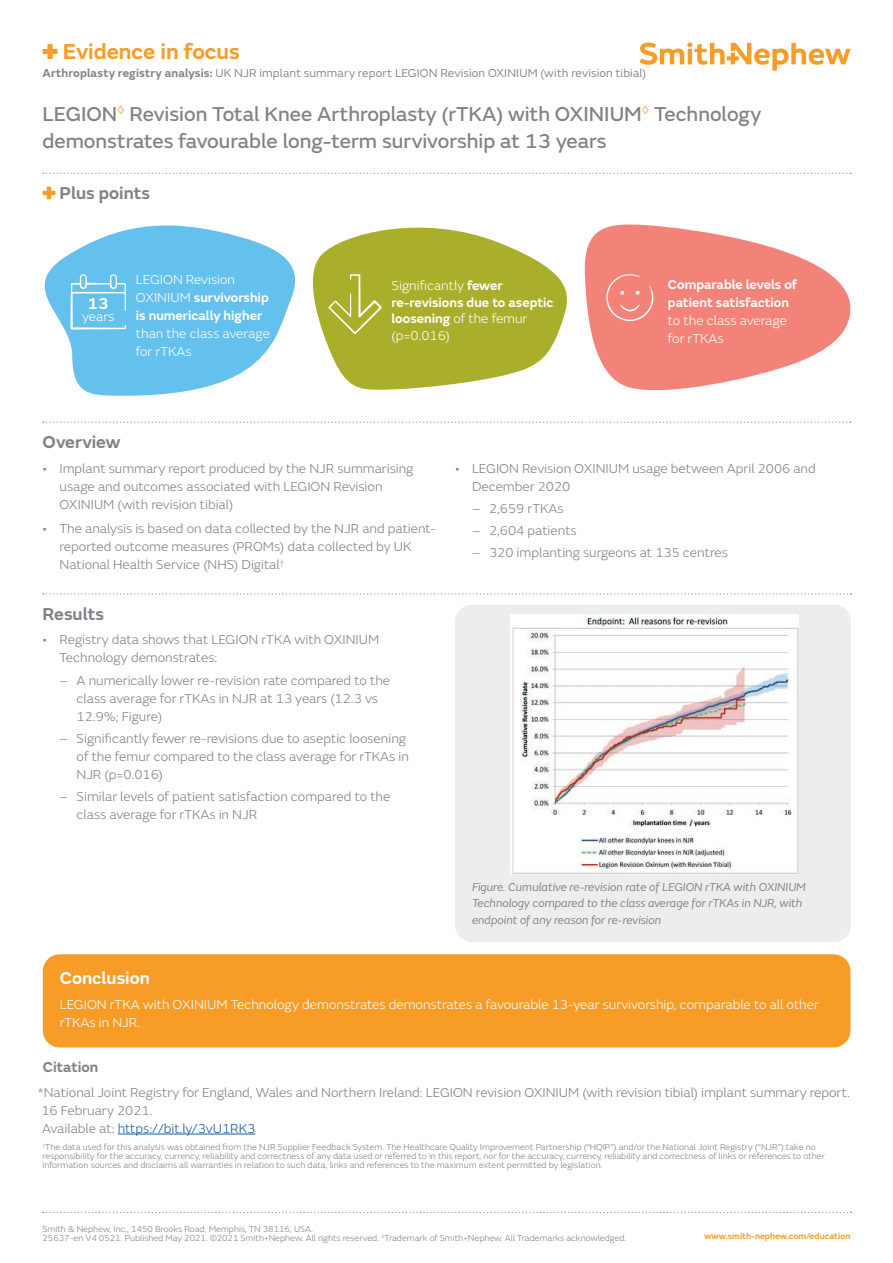
<style>
.page{position:relative;width:893px;height:1263px;background:#fff}
.page>*{position:absolute;margin:0;border:0;box-sizing:border-box;transform-origin:0 0}
.t1{font:600 22.5px "SN Emeric";color:#f89c28}
.t2{font:21px/27px "SN Emeric Core";color:#7f8287}
.t3{font:600 18px "SN Emeric";color:#7f8287}
.t4{font:600 18px "SN Emeric";color:#fff}
.t5{font:600 16.5px "SN Emeric";color:#fff}
.t6{font:600 15px "SN Emeric";color:#7f8287}
.t7{font:300 13.5px/18px "SN Emeric";color:#7f8287}
.t8{font:300 13.5px/18px "SN Emeric";color:#fff}
.t9{font:600 13.5px/18px "SN Emeric";color:#fff}
.t10{font:italic 12px/16.5px "SN Emeric";color:#7f8287}
.t11{font:12px "SN Emeric";letter-spacing:.01em;color:#7f8287}
.t12{font:300 9px/9px "SN Emeric";color:#7f8287}
.t13{font:600 9px "SN Emeric";color:#f89c28}
.s1{font-weight:600}
.s2{font-weight:300}
.s3{color:#175d9e}
</style>
<div class="page">
<svg style="left:43px;top:1212px;width:808px;height:1px"></svg>
<svg style="left:640px;top:43px;width:210px;height:28px"></svg>
<svg style="left:43px;top:173px;width:808px;height:1px"></svg>
<div style="left:43px;top:49px;width:15px;height:5px;background:#f89c28"></div>
<div style="left:47px;top:44px;width:6px;height:15px;background:#f89c28"></div>
<hr style="left:43px;top:191px;width:12px;height:4px;background:#f89c28">
<hr style="left:47px;top:187px;width:4px;height:12px;background:#f89c28">
<svg style="left:584px;top:224px;width:267px;height:167px;fill:#f38278"></svg>
<svg style="left:312px;top:227px;width:255px;height:163px;fill:#a9af2b"></svg>
<svg style="left:44px;top:225px;width:252px;height:171px;fill:#64c0ec"></svg>
<svg style="left:43px;top:422px;width:808px;height:1px"></svg>
<svg style="left:43px;top:593px;width:808px;height:1px"></svg>
<div style="left:43px;top:954px;width:807px;height:93px;background:#f89c28;border-radius:17px"></div>
<svg style="left:328px;top:274px;width:54px;height:60px;background:#b2b741"></svg>
<svg style="left:70px;top:274px;width:56px;height:56px;background:#7ac9ee"></svg>
<div style="left:455px;top:605px;width:396px;height:337px;background:#eceeee;border-radius:17px"></div>
<svg style="left:606px;top:273px;width:48px;height:48px;background:#f48e85"></svg>
<hr style="left:118px;top:1134px;width:137px;height:1px;background:#175d9e">
<img style="left:511px;top:615px;width:288px;height:259px">
<h1 class="t1" style="left:63px;top:37px;width:179px">Evidence in focus</h1>
<p class="t11" style="left:43px;top:66px;width:605px"><span class="s1">Arthroplasty registry analysis:</span> UK NJR implant summary report LEGION Revision OXINIUM (with revision tibial)</p>
<h2 class="t2" style="left:43px;top:100px;width:720px">LEGION<sup>◊</sup> Revision Total Knee Arthroplasty (rTKA) with OXINIUM<sup>◊</sup> Technology demonstrates favourable long-term survivorship at 13 years</h2>
<h3 class="t3" style="left:60px;top:182px;width:92px">Plus points</h3>
<p class="t5" style="left:87px;top:293px;width:23px">13</p>
<p class="t8" style="left:82px;top:307px;width:34px">years</p>
<p class="t9" style="left:136px;top:270px;width:134px"><span class="s2">LEGION Revision<br>OXINIUM</span> survivorship is numerically higher</p>
<p class="t8" style="left:136px;top:324px;width:136px">than the class average for rTKAs</p>
<p class="t9" style="left:392px;top:277px;width:164px;line-height:16.5px"><span class="s2">Significantly</span> fewer re-revisions due to aseptic loosening <span class="s2">of the femur (p=0.016)</span></p>
<p class="t9" style="left:668px;top:276px;width:131px">Comparable levels of patient satisfaction</p>
<p class="t8" style="left:668px;top:312px;width:121px">to the class average for rTKAs</p>
<h3 class="t3" style="left:43px;top:431px;width:79px">Overview</h3>
<p class="t7" style="left:60px;top:459px;width:355px;text-indent:-17px">• Implant summary report produced by the NJR summarising usage and outcomes associated with LEGION Revision<br>OXINIUM (with revision tibial)</p>
<p class="t7" style="left:60px;top:519px;width:378px;text-indent:-17px">• The analysis is based on data collected by the NJR and patient&shy;reported outcome measures (PROMs) data collected by UK<br>National Health Service (NHS) Digital<sup>†</sup></p>
<h3 class="t3" style="left:43px;top:602px;width:63px">Results</h3>
<p class="t7" style="left:60px;top:631px;width:321px;text-indent:-17px">• Registry data shows that LEGION rTKA with OXINIUM<br>Technology demonstrates:</p>
<p class="t7" style="left:77px;top:671px;width:315px;text-indent:-17px">– A numerically lower re-revision rate compared to the class average for rTKAs in NJR at 13 years (12.3 vs<br>12.9%; Figure)</p>
<p class="t7" style="left:77px;top:729px;width:334px;text-indent:-17px">– Significantly fewer re-revisions due to aseptic loosening of the femur compared to the class average for rTKAs in<br>NJR (p=0.016)</p>
<p class="t7" style="left:77px;top:787px;width:315px;text-indent:-17px">– Similar levels of patient satisfaction compared to the class average for rTKAs in NJR</p>
<p class="t7" style="left:472px;top:459px;width:345px;text-indent:-17px">• LEGION Revision OXINIUM usage between April 2006 and<br>December 2020</p>
<p class="t7" style="left:472px;top:499px;width:93px">– 2,659 rTKAs</p>
<p class="t7" style="left:472px;top:522px;width:106px">– 2,604 patients</p>
<p class="t7" style="left:472px;top:544px;width:257px">– 320 implanting surgeons at 135 centres</p>
<p class="t10" style="left:472px;top:879px;width:335px">Figure. Cumulative re-revision rate of LEGION rTKA with OXINIUM<br>Technology compared to the class average for rTKAs in NJR, with endpoint of any reason for re-revision</p>
<h3 class="t4" style="left:60px;top:967px;width:92px">Conclusion</h3>
<p class="t8" style="left:60px;top:995px;width:760px">LEGION rTKA with OXINIUM Technology demonstrates demonstrates a favourable 13-year survivorship, comparable to all other rTKAs in NJR.</p>
<p class="t6" style="left:43px;top:1058px;width:57px">Citation</p>
<p class="t7" style="left:38px;top:1083px;width:813px">*National Joint Registry for England, Wales and Northern Ireland: LEGION revision OXINIUM (with revision tibial) implant summary report.<br>16 February 2021.<br>Available at: <span class="s3">https://bit.ly/3vU1RK3</span></p>
<p class="t12" style="left:43px;top:1142px;width:784px"><sup>†</sup>The data used for this analysis was obtained from the NJR Supplier Feedback System. The Healthcare Quality Improvement Partnership (“HQIP”) and/or the National Joint Registry (“NJR”) take no responsibility for the accuracy, currency, reliability and correctness of any data used or referred to in this report, nor for the accuracy, currency, reliability and correctness of links or references to other information sources and disclaims all warranties in relation to such data, links and references to the maximum extent permitted by legislation.</p>
<p class="t12" style="left:43px;top:1224px;width:585px">Smith &amp; Nephew, Inc., 1450 Brooks Road, Memphis, TN 38116, USA.<br>25637-en V4 0521. Published May 2021. ©2021 Smith+Nephew. All rights reserved. <sup>◊</sup>Trademark of Smith+Nephew. All Trademarks acknowledged.</p>
<p class="t13" style="left:704px;top:1230px;width:148px">www.smith-nephew.com/education</p>
</div>
